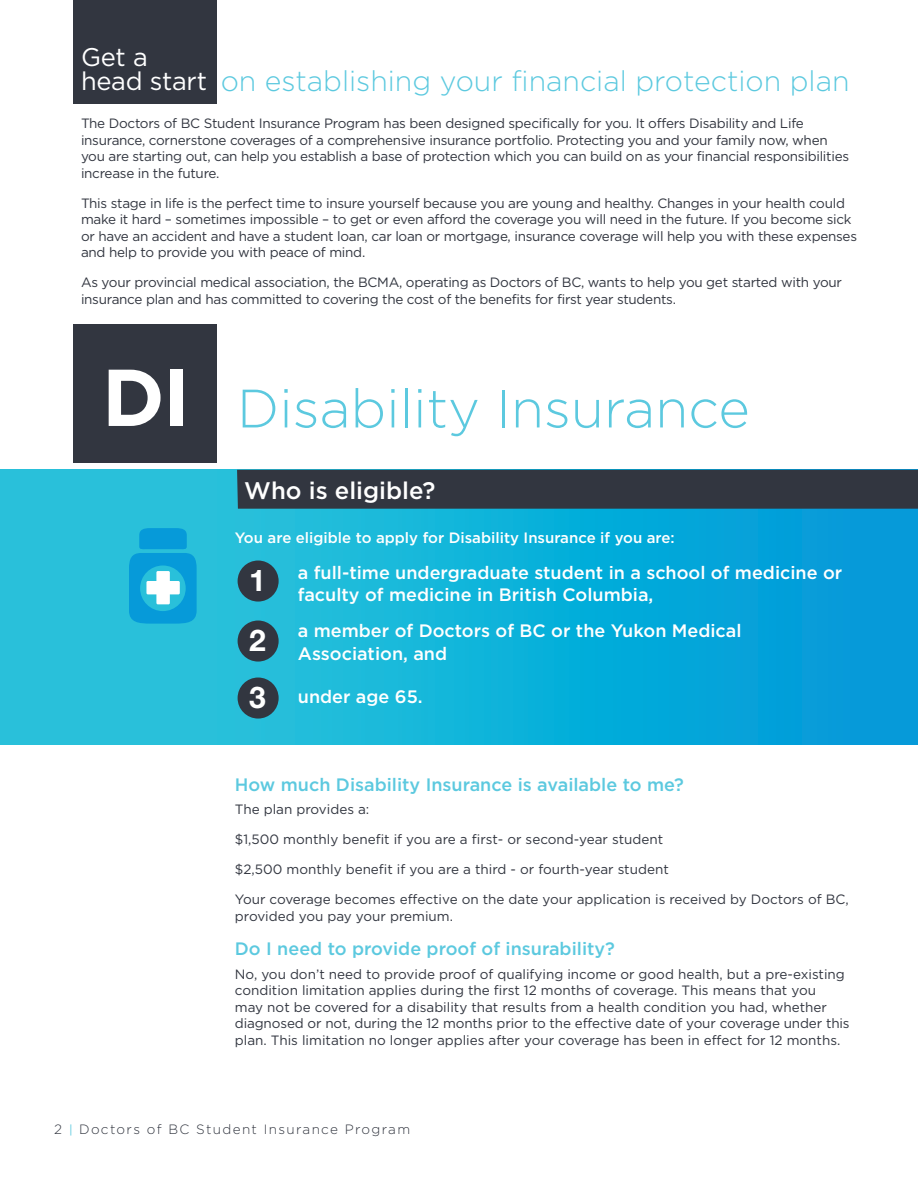
<style>
.page{position:relative;width:918px;height:1188px;background:#fff}
.page>*{position:absolute;margin:0;border:0;box-sizing:border-box;transform-origin:0 0}
.t1{font:300 54px "Gotham";color:#5cc9df}
.t2{font:700 30px/60px "Helvetica Neue LT Std";color:#fff}
.t3{font:300 28.5px "Gotham";color:#5cc9df}
.t4{font:25.5px "Gotham";color:#fff}
.t5{font:500 24px "Gotham";color:#fff}
.t6{font:500 18px/22.5px "Gotham";color:#fff}
.t7{font:500 18px "Gotham";color:#5cc9df}
.t8{font:500 15px "Gotham";color:#fff}
.t9{font:13.5px/16.5px "Gotham";letter-spacing:-.02em;color:#323640}
.t10{font:13.5px/16.5px "Gotham";color:#323640}
.t11{font:300 13.5px "Gotham";letter-spacing:.1em;color:#323640}
.s1{font-weight:400;font-size:25.5px;color:#fff}
.s2{font-weight:700;font-size:80.4px;color:#fff}
.s3{font-weight:400;font-size:12px;color:#5cc9df}
</style>
<div class="page">
<div style="left:73px;top:0;width:144px;height:104px;background:#323640"></div>
<div style="left:73px;top:324px;width:144px;height:138px;background:#323640"></div>
<div style="left:0;top:470px;width:918px;height:274px;background:linear-gradient(to right,#2fc8da,#009bd9)"></div>
<div style="left:237px;top:470px;width:681px;height:39px;background:#323640"></div>
<div style="left:238px;top:561px;width:41px;height:41px;background:#323640;border-radius:50%"></div>
<div style="left:238px;top:621px;width:41px;height:41px;background:#323640;border-radius:50%"></div>
<div style="left:238px;top:678px;width:41px;height:41px;background:#323640;border-radius:50%"></div>
<svg style="left:129px;top:528px;width:68px;height:96px;background:#2aafdd"></svg>
<h3 class="t4" style="left:81px;top:43px;width:68px">Get a</h3>
<h3 class="t3" style="left:81px;top:65px;width:770px"><span class="s1">head start</span> on establishing your financial protection plan</h3>
<p class="t9" style="left:81px;top:115px;width:770px">The Doctors of BC Student Insurance Program has been designed specifically for you. It offers Disability and Life insurance, cornerstone coverages of a comprehensive insurance portfolio. Protecting you and your family now, when you are starting out, can help you establish a base of protection which you can build on as your financial responsibilities increase in the future.</p>
<p class="t9" style="left:81px;top:194px;width:778px">This stage in life is the perfect time to insure yourself because you are young and healthy. Changes in your health could make it hard – sometimes impossible – to get or even afford the coverage you will need in the future. If you become sick or have an accident and have a student loan, car loan or mortgage, insurance coverage will help you with these expenses and help to provide you with peace of mind.</p>
<p class="t9" style="left:81px;top:274px;width:763px">As your provincial medical association, the BCMA, operating as Doctors of BC, wants to help you get started with your insurance plan and has committed to covering the cost of the benefits for first year students.</p>
<h1 class="t1" style="left:102px;top:379px;width:649px"><span class="s2">DI</span> Disability Insurance</h1>
<h3 class="t5" style="left:244px;top:477px;width:193px">Who is eligible?</h3>
<p class="t8" style="left:235px;top:529px;width:441px">You are eligible to apply for Disability Insurance if you are:</p>
<h3 class="t6" style="left:298px;top:561px;width:546px">a full-time undergraduate student in a school of medicine or faculty of medicine in British Columbia,</h3>
<h3 class="t6" style="left:298px;top:619px;width:445px">a member of Doctors of BC or the Yukon Medical<br>Association, and</h3>
<h3 class="t6" style="left:298px;top:684px;width:126px">under age 65.</h3>
<h2 class="t2" style="left:249px;top:549px;width:18px">1<br>2</h2>
<h2 class="t2" style="left:249px;top:666px;width:18px">3</h2>
<h3 class="t7" style="left:235px;top:774px;width:451px">How much Disability Insurance is available to me?</h3>
<p class="t10" style="left:235px;top:801px;width:136px">The plan provides a:</p>
<p class="t10" style="left:235px;top:831px;width:430px">$1,500 monthly benefit if you are a first- or second-year student</p>
<p class="t10" style="left:235px;top:861px;width:435px">$2,500 monthly benefit if you are a third - or fourth-year student</p>
<p class="t10" style="left:235px;top:891px;width:615px">Your coverage becomes effective on the date your application is received by Doctors of BC, provided you pay your premium.</p>
<h3 class="t7" style="left:235px;top:939px;width:381px">Do I need to provide proof of insurability?</h3>
<p class="t10" style="left:235px;top:965px;width:616px">No, you don’t need to provide proof of qualifying income or good health, but a pre-existing condition limitation applies during the first 12 months of coverage. This means that you<br>may not be covered for a disability that results from a health condition you had, whether diagnosed or not, during the 12 months prior to the effective date of your coverage under this plan. This limitation no longer applies after your coverage has been in effect for 12 months.</p>
<p class="t11" style="left:54px;top:1122px;width:357px">2 <span class="s3">|</span> Doctors of BC Student Insurance Program</p>
</div>
